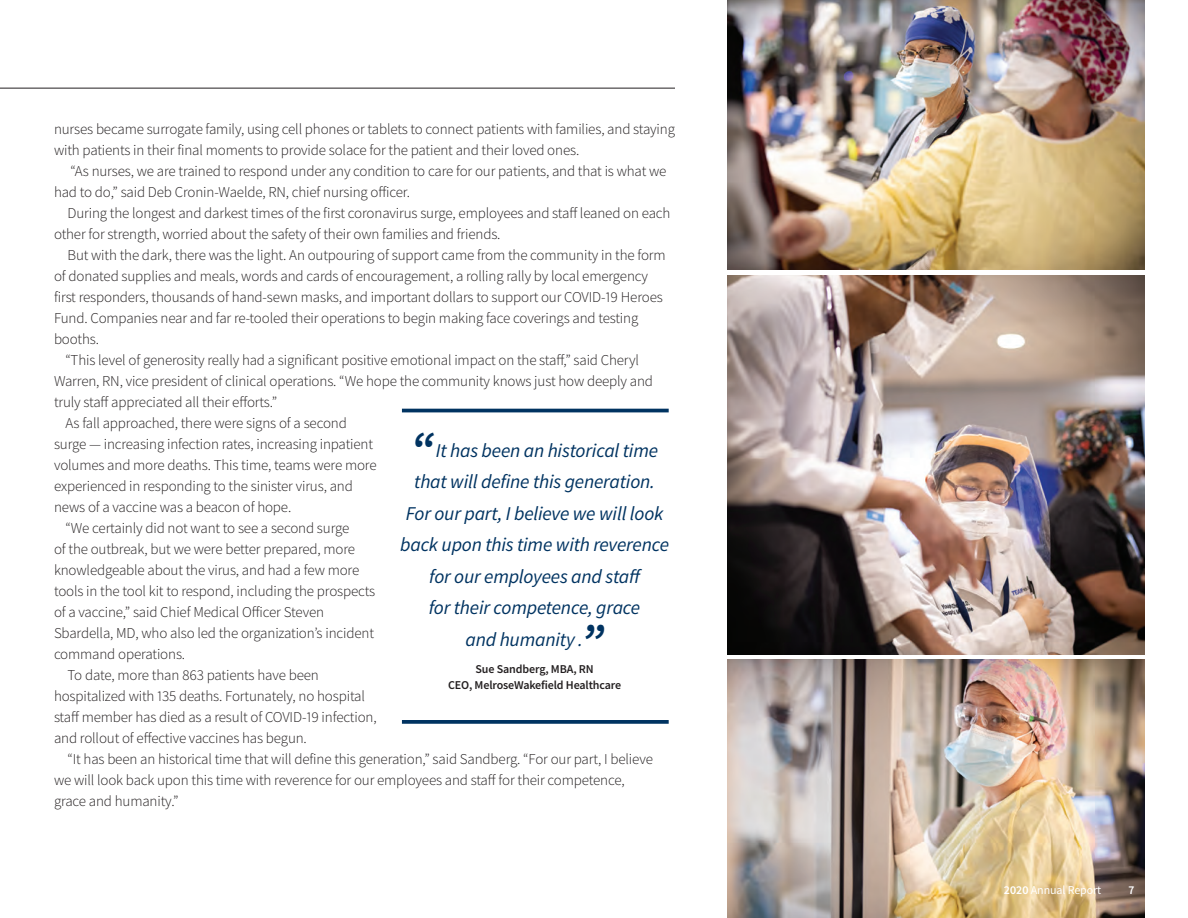
<style>
.page{position:relative;width:1188px;height:918px;background:#fff}
.page>*{position:absolute;margin:0;border:0;box-sizing:border-box;transform-origin:0 0}
.t1{font:italic 700 45px "Source Sans Pro";color:#003361}
.t2{font:italic 19.5px/31.5px "Source Sans Pro";letter-spacing:-.01em;color:#003361}
.t3{font:300 15px/21px "Source Sans Pro";letter-spacing:-.01em;color:#231f20}
.t4{font:600 12px "Source Sans Pro";letter-spacing:-.01em;color:#231f20}
.t5{font:12px "Source Sans Pro";letter-spacing:-.01em;color:#fff}
.t6{font:600 12px "Source Sans Pro";color:#fff}
.s1{font-weight:600}
</style>
<div class="page">
<img style="left:727px;top:0;width:418px;height:270px">
<img style="left:727px;top:275px;width:418px;height:379px">
<img style="left:727px;top:660px;width:418px;height:258px">
<hr style="left:0;top:88px;width:675px;height:1px;background:#231f20">
<hr style="left:402px;top:409px;width:267px;height:3px;background:#003361">
<svg style="left:402px;top:720px;width:267px;height:4px"></svg>
<p class="t3" style="left:54px;top:118px;width:623px">nurses became surrogate family, using cell phones or tablets to connect patients with families, and staying with patients in their final moments to provide solace for the patient and their loved ones.</p>
<p class="t3" style="left:54px;top:160px;width:614px;text-indent:16px">“As nurses, we are trained to respond under any condition to care for our patients, and that is what we had to do,” said Deb Cronin-Waelde, RN, chief nursing officer.</p>
<p class="t3" style="left:54px;top:202px;width:618px;text-indent:14px">During the longest and darkest times of the first coronavirus surge, employees and staff leaned on each other for strength, worried about the safety of their own families and friends.</p>
<p class="t3" style="left:54px;top:244px;width:613px;text-indent:14px">But with the dark, there was the light. An outpouring of support came from the community in the form of donated supplies and meals, words and cards of encouragement, a rolling rally by local emergency</p>
<p class="t3" style="left:54px;top:286px;width:610px">first responders, thousands of hand-sewn masks, and important dollars to support our COVID-19 Heroes<br>Fund. Companies near and far re-tooled their operations to begin making face coverings and testing booths.</p>
<p class="t3" style="left:54px;top:349px;width:601px;text-align:center">“This level of generosity really had a significant positive emotional impact on the staff,” said Cheryl<br>Warren, RN, vice president of clinical operations. “We hope the community knows just how deeply and</p>
<p class="t3" style="left:54px;top:391px;width:225px">truly staff appreciated all their efforts.”</p>
<p class="t3" style="left:54px;top:412px;width:324px;text-indent:11px">As fall approached, there were signs of a second surge — increasing infection rates, increasing inpatient volumes and more deaths. This time, teams were more experienced in responding to the sinister virus, and news of a vaccine was a beacon of hope.</p>
<p class="t3" style="left:54px;top:517px;width:323px;text-indent:11px">“We certainly did not want to see a second surge<br>of the outbreak, but we were better prepared, more knowledgeable about the virus, and had a few more tools in the tool kit to respond, including the prospects of a vaccine,” said Chief Medical Officer Steven Sbardella, MD, who also led the organization’s incident command operations.</p>
<p class="t3" style="left:54px;top:664px;width:324px;text-indent:14px">To date, more than 863 patients have been hospitalized with 135 deaths. Fortunately, no hospital staff member has died as a result of COVID-19 infection, and rollout of effective vaccines has begun.</p>
<p class="t3" style="left:68px;top:748px;width:587px">“It has been an historical time that will define this generation,” said Sandberg. “For our part, I believe</p>
<p class="t3" style="left:54px;top:769px;width:572px">we will look back upon this time with reverence for our employees and staff for their competence,</p>
<p class="t3" style="left:54px;top:790px;width:126px">grace and humanity.”</p>
<p class="t1" style="left:411px;top:417px;width:24px">“</p>
<p class="t2" style="left:436px;top:434px;width:224px">It has been an historical time</p>
<p class="t2" style="left:414px;top:466px;width:242px">that will define this generation.</p>
<p class="t2" style="left:400px;top:497px;width:270px">For our part, I believe we will look back upon this time with reverence</p>
<p class="t2" style="left:429px;top:560px;width:215px">for our employees and staff</p>
<p class="t2" style="left:429px;top:592px;width:213px">for their competence, grace</p>
<p class="t2" style="left:466px;top:623px;width:119px">and humanity .</p>
<p class="t1" style="left:581px;top:611px;width:24px">”</p>
<p class="t4" style="left:476px;top:661px;width:120px">Sue Sandberg, MBA, RN</p>
<p class="t4" style="left:448px;top:677px;width:175px">CEO, MelroseWakefield Healthcare</p>
<p class="t5" style="left:1004px;top:882px;width:99px"><span class="s1">2020</span> Annual Report</p>
<p class="t6" style="left:1128px;top:882px;width:8px">7</p>
</div>
